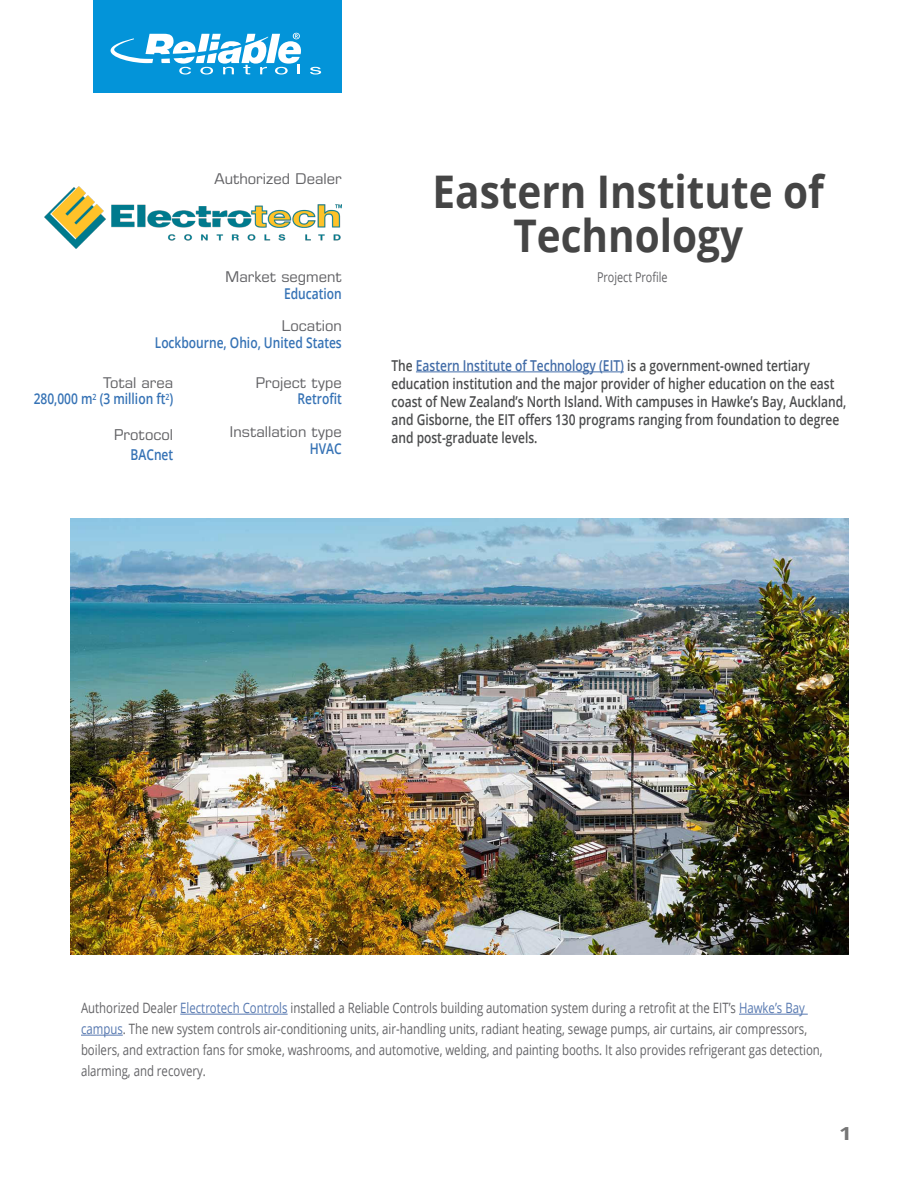
<style>
.page{position:relative;width:918px;height:1188px;background:#fff}
.page>*{position:absolute;margin:0;border:0;box-sizing:border-box;transform-origin:0 0}
.t1{font:700 45px/44.4px "Open Sans";color:#454545;text-align:center;scale:.9 1}
.t2{font:700 18px "Open Sans";color:#767676;scale:1.25 1}
.t3{font:600 15px/18px "Open Sans";color:#4b4c4d;scale:.8 1}
.t4{font:15px/19.5px "Eurostile LT Std";color:#636366;text-align:right}
.t5{font:14.85px/16.4px "Eurostile LT Std";color:#636366;text-align:right}
.t6{font:600 14.85px/16.4px "Open Sans";color:#3572b5;text-align:right;scale:.81 1}
.t7{font:14.25px/21px "Open Sans";color:#636366;scale:.8 1}
.t8{font:13.5px "Open Sans";color:#636366;scale:.8 1}
.s1{font-family:"Eurostile LT Std";font-weight:400;color:#636366}
.s2{font-family:"Open Sans";font-weight:600;color:#3572b5}
.s3{color:#436da8}
.s4{color:#5678b0}
</style>
<div class="page">
<hr style="left:416px;top:372px;width:208px;height:1px;background:#436da8">
<hr style="left:180px;top:1014px;width:108px;height:1px;background:#5678b0">
<hr style="left:739px;top:1014px;width:69px;height:1px;background:#5678b0">
<hr style="left:81px;top:1035px;width:42px;height:1px;background:#5678b0">
<img style="left:70px;top:519px;width:779px;height:436px">
<img style="left:44px;top:186px;width:298px;height:62px">
<div style="left:93px;top:0;width:249px;height:93px;background:#0394d9"></div>
<svg style="left:310px;top:67px;width:11px;height:8px"></svg>
<svg style="left:110px;top:33px;width:191px;height:42px"></svg>
<p class="t5" style="left:214px;top:171px;width:129px">Authorized Dealer</p>
<p class="t5" style="left:225px;top:269px;width:118px">Market segment</p>
<p class="t6" style="left:284px;top:285px;width:73px">Education</p>
<p class="t5" style="left:282px;top:318px;width:62px">Location</p>
<p class="t6" style="left:155px;top:334px;width:232px">Lockbourne, Ohio, United States</p>
<p class="t6" style="left:34px;top:374px;width:174px"><span class="s1">Total area<br></span>280,000 m<sup>2</sup> (3 million ft<sup>2</sup>)</p>
<p class="t4" style="left:114px;top:425px;width:61px">Protocol<br><span class="s2">BACnet</span></p>
<p class="t5" style="left:255px;top:375px;width:88px">Project type<br><span class="s2">Retrofit</span></p>
<p class="t5" style="left:230px;top:424px;width:114px">Installation type</p>
<p class="t6" style="left:310px;top:440px;width:41px">HVAC</p>
<p class="t1" style="left:433px;top:168px;width:436px">Eastern Institute of<br>Technology</p>
<p class="t8" style="left:597px;top:268px;width:90px">Project Profile</p>
<p class="t3" style="left:392px;top:356px;width:570px">The <span class="s3">Eastern Institute of Technology (EIT)</span> is a government-owned tertiary education institution and the major provider of higher education on the east coast of New Zealand’s North Island. With campuses in Hawke’s Bay, Auckland, and Gisborne, the EIT offers 130 programs ranging from foundation to degree and post-graduate levels.</p>
<p class="t7" style="left:81px;top:997px;width:929px">Authorized Dealer <span class="s4">Electrotech Controls</span> installed a Reliable Controls building automation system during a retrofit at the EIT’s <span class="s4">Hawke’s Bay campus</span>. The new system controls air-conditioning units, air-handling units, radiant heating, sewage pumps, air curtains, air compressors, boilers, and extraction fans for smoke, washrooms, and automotive, welding, and painting booths. It also provides refrigerant gas detection, alarming, and recovery.</p>
<p class="t2" style="left:839px;top:1121px;width:12px">1</p>
</div>
